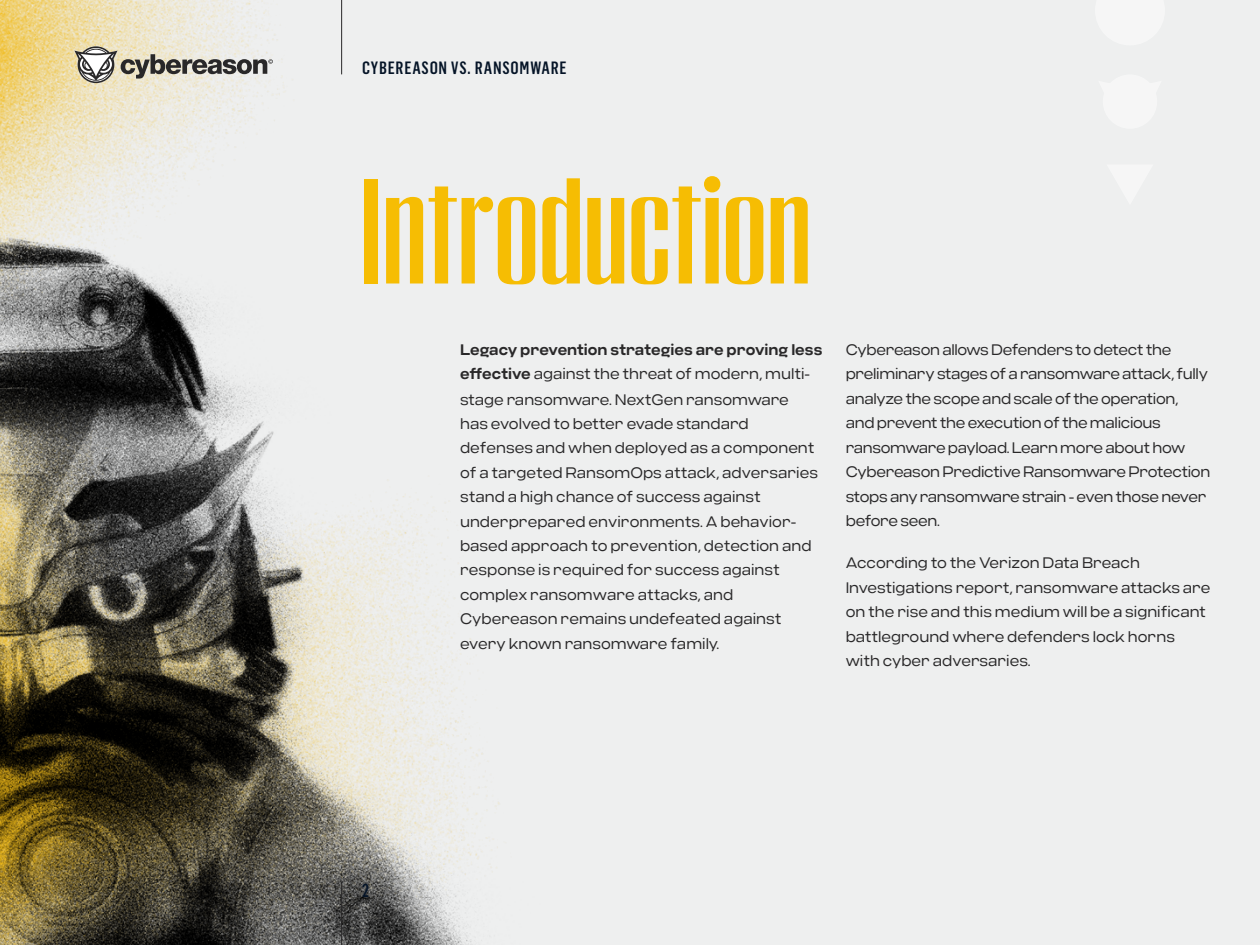
<style>
.page{position:relative;width:1260px;height:945px;background:#eeefef}
.page>*{position:absolute;margin:0;border:0;box-sizing:border-box;transform-origin:0 0}
.Headline{font:600 148.75px "Peristyle";letter-spacing:-.015em;color:#f6bd03}
.t1{font:500 condensed 18.38px "Flama";color:#051427}
.t2{font:500 condensed 17.5px "Flama";letter-spacing:.04em;color:#051427}
.Body_Copy{font:300 15.22px/24.5px "Criteria CF";color:#292829}
.Body_Copy-2{font:300 15.22px/24.5px "Criteria CF";letter-spacing:-.02em;color:#292829}
.s1{font-weight:600}
</style>
<div class="page">
<img style="left:0;top:0;width:343px;height:220px">
<img style="left:0;top:220px;width:500px;height:725px">
<hr style="left:341px;top:882px;width:1px;height:63px;background:#292829">
<hr style="left:341px;top:0;width:1px;height:74px;background:#292829">
<svg style="left:74px;top:46px;width:199px;height:37px"></svg>
<p class="t2" style="left:362px;top:58px;width:206px">CYBEREASON VS. RANSOMWARE</p>
<p class="Headline" style="left:358px;top:142px;width:456px">Introduction</p>
<p class="Body_Copy" style="left:460px;top:336px;width:364px"><span class="s1">Legacy prevention strategies are proving less effective</span> against the threat of modern, multi&shy;stage ransomware. NextGen ransomware<br>has evolved to better evade standard defenses and when deployed as a component of a targeted RansomOps attack, adversaries stand a high chance of success against underprepared environments. A behavior&shy;based approach to prevention, detection and response is required for success against complex ransomware attacks, and Cybereason remains undefeated against every known ransomware family.</p>
<p class="Body_Copy-2" style="left:846px;top:336px;width:366px">Cybereason allows Defenders to detect the preliminary stages of a ransomware attack, fully analyze the scope and scale of the operation, and prevent the execution of the malicious ransomware payload. Learn more about how Cybereason Predictive Ransomware Protection stops any ransomware strain - even those never before seen.</p>
<p class="Body_Copy" style="left:846px;top:549px;width:366px">According to the Verizon Data Breach Investigations report, ransomware attacks are on the rise and this medium will be a significant battleground where defenders lock horns with cyber adversaries.</p>
<p class="t1" style="left:362px;top:880px;width:8px">2</p>
</div>
